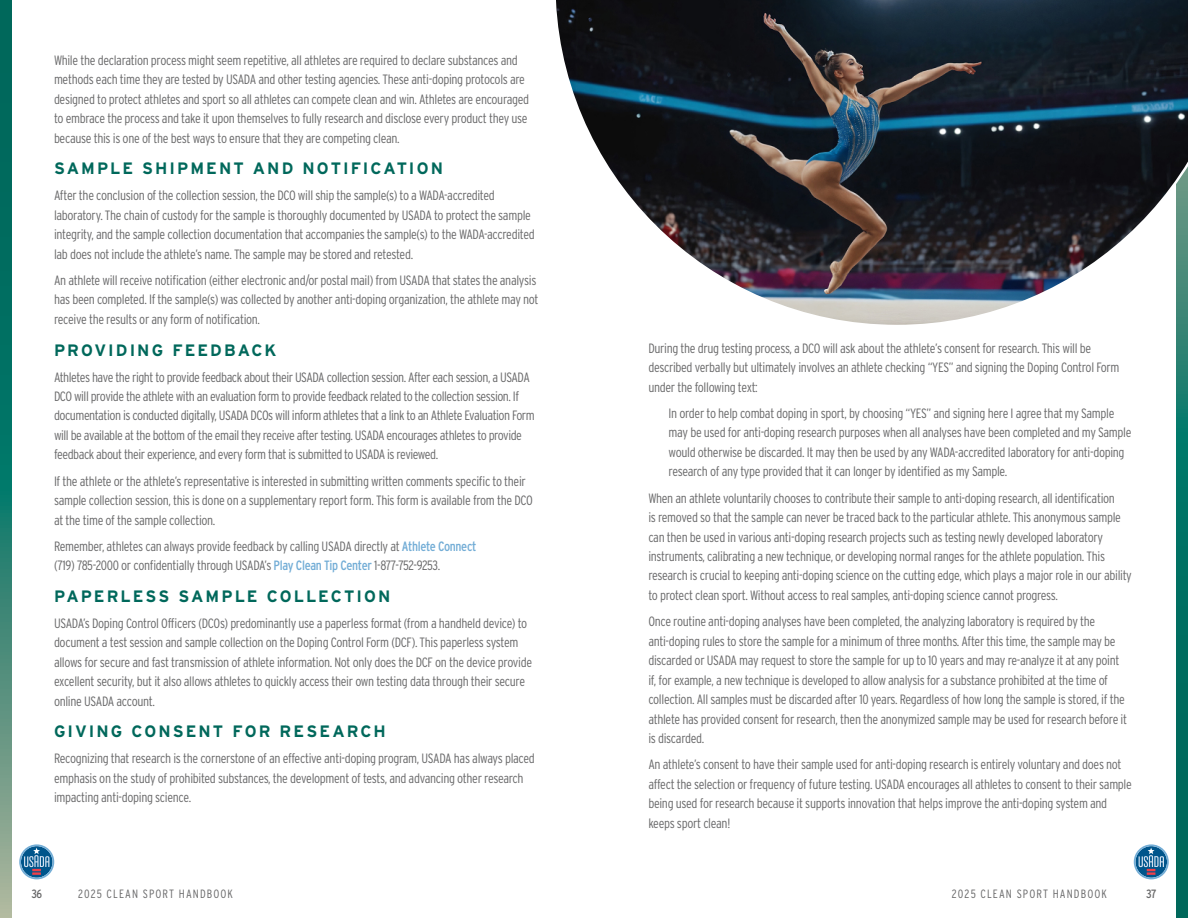
<style>
.page{position:relative;width:1188px;height:918px;background:#fff}
.page>*{position:absolute;margin:0;border:0;box-sizing:border-box;transform-origin:0 0}
.t1{font:700 16.5px "Interstate";letter-spacing:.125em;color:#00685b}
.t2{font:300 condensed 13.5px/19.5px "Interstate";letter-spacing:-.025em;color:#686869}
.t3{font:300 condensed 12px "Interstate";letter-spacing:.09em;color:#686869}
.t4{font:condensed 12px "Interstate";color:#686869}
.s1{font-weight:400;color:#73add6}
</style>
<div class="page">
<svg style="left:0;top:0;width:11px;height:918px"></svg>
<svg style="left:1176px;top:327px;width:12px;height:591px"></svg>
<svg style="left:556px;top:0;width:632px;height:327px"></svg>
<svg style="left:19px;top:844px;width:36px;height:36px"></svg>
<svg style="left:1133px;top:844px;width:36px;height:36px"></svg>
<p class="t2" style="left:54px;top:50px;width:477px">While the declaration process might seem repetitive, all athletes are required to declare substances and methods each time they are tested by USADA and other testing agencies. These anti-doping protocols are designed to protect athletes and sport so all athletes can compete clean and win. Athletes are encouraged to embrace the process and take it upon themselves to fully research and disclose every product they use because this is one of the best ways to ensure that they are competing clean.</p>
<p class="t1" style="left:54px;top:158px;width:391px">SAMPLE SHIPMENT AND NOTIFICATION</p>
<p class="t2" style="left:54px;top:186px;width:482px">After the conclusion of the collection session, the DCO will ship the sample(s) to a WADA-accredited laboratory. The chain of custody for the sample is thoroughly documented by USADA to protect the sample integrity, and the sample collection documentation that accompanies the sample(s) to the WADA-accredited lab does not include the athlete’s name. The sample may be stored and retested.</p>
<p class="t2" style="left:54px;top:270px;width:486px">An athlete will receive notification (either electronic and/or postal mail) from USADA that states the analysis has been completed. If the sample(s) was collected by another anti-doping organization, the athlete may not receive the results or any form of notification.</p>
<p class="t1" style="left:54px;top:340px;width:224px">PROVIDING FEEDBACK</p>
<p class="t2" style="left:54px;top:367px;width:482px">Athletes have the right to provide feedback about their USADA collection session. After each session, a USADA DCO will provide the athlete with an evaluation form to provide feedback related to the collection session. If documentation is conducted digitally, USADA DCOs will inform athletes that a link to an Athlete Evaluation Form will be available at the bottom of the email they receive after testing. USADA encourages athletes to provide feedback about their experience, and every form that is submitted to USADA is reviewed.</p>
<p class="t2" style="left:54px;top:471px;width:480px">If the athlete or the athlete’s representative is interested in submitting written comments specific to their sample collection session, this is done on a supplementary report form. This form is available from the DCO at the time of the sample collection.</p>
<p class="t2" style="left:54px;top:536px;width:424px">Remember, athletes can always provide feedback by calling USADA directly at <span class="s1">Athlete Connect </span>(719) 785-2000 or confidentially through USADA’s <span class="s1">Play Clean Tip Center</span> 1-877-752-9253.</p>
<p class="t1" style="left:54px;top:586px;width:338px">PAPERLESS SAMPLE COLLECTION</p>
<p class="t2" style="left:54px;top:613px;width:480px">USADA’s Doping Control Officers (DCOs) predominantly use a paperless format (from a handheld device) to document a test session and sample collection on the Doping Control Form (DCF). This paperless system allows for secure and fast transmission of athlete information. Not only does the DCF on the device provide excellent security, but it also allows athletes to quickly access their own testing data through their secure online USADA account.</p>
<p class="t1" style="left:54px;top:722px;width:333px">GIVING CONSENT FOR RESEARCH</p>
<p class="t2" style="left:54px;top:749px;width:482px">Recognizing that research is the cornerstone of an effective anti-doping program, USADA has always placed emphasis on the study of prohibited substances, the development of tests, and advancing other research impacting anti-doping science.</p>
<p class="t2" style="left:648px;top:338px;width:473px">During the drug testing process, a DCO will ask about the athlete’s consent for research. This will be described verbally but ultimately involves an athlete checking “YES” and signing the Doping Control Form under the following text:</p>
<p class="t2" style="left:669px;top:403px;width:464px">In order to help combat doping in sport, by choosing “YES” and signing here I agree that my Sample may be used for anti-doping research purposes when all analyses have been completed and my Sample would otherwise be discarded. It may then be used by any WADA-accredited laboratory for anti-doping research of any type provided that it can longer by identified as my Sample.</p>
<p class="t2" style="left:648px;top:488px;width:485px">When an athlete voluntarily chooses to contribute their sample to anti-doping research, all identification<br>is removed so that the sample can never be traced back to the particular athlete. This anonymous sample can then be used in various anti-doping research projects such as testing newly developed laboratory instruments, calibrating a new technique, or developing normal ranges for the athlete population. This research is crucial to keeping anti-doping science on the cutting edge, which plays a major role in our ability to protect clean sport. Without access to real samples, anti-doping science cannot progress.</p>
<p class="t2" style="left:648px;top:612px;width:480px">Once routine anti-doping analyses have been completed, the analyzing laboratory is required by the anti-doping rules to store the sample for a minimum of three months. After this time, the sample may be discarded or USADA may request to store the sample for up to 10 years and may re-analyze it at any point if, for example, a new technique is developed to allow analysis for a substance prohibited at the time of collection. All samples must be discarded after 10 years. Regardless of how long the sample is stored, if the athlete has provided consent for research, then the anonymized sample may be used for research before it is discarded.</p>
<p class="t2" style="left:648px;top:755px;width:485px">An athlete’s consent to have their sample used for anti-doping research is entirely voluntary and does not affect the selection or frequency of future testing. USADA encourages all athletes to consent to their sample being used for research because it supports innovation that helps improve the anti-doping system and keeps sport clean!</p>
<p class="t4" style="left:31px;top:886px;width:12px">36</p>
<p class="t3" style="left:78px;top:886px;width:157px">2025 CLEAN SPORT HANDBOOK</p>
<p class="t3" style="left:952px;top:886px;width:157px">2025 CLEAN SPORT HANDBOOK</p>
<p class="t4" style="left:1146px;top:886px;width:12px">37</p>
</div>
